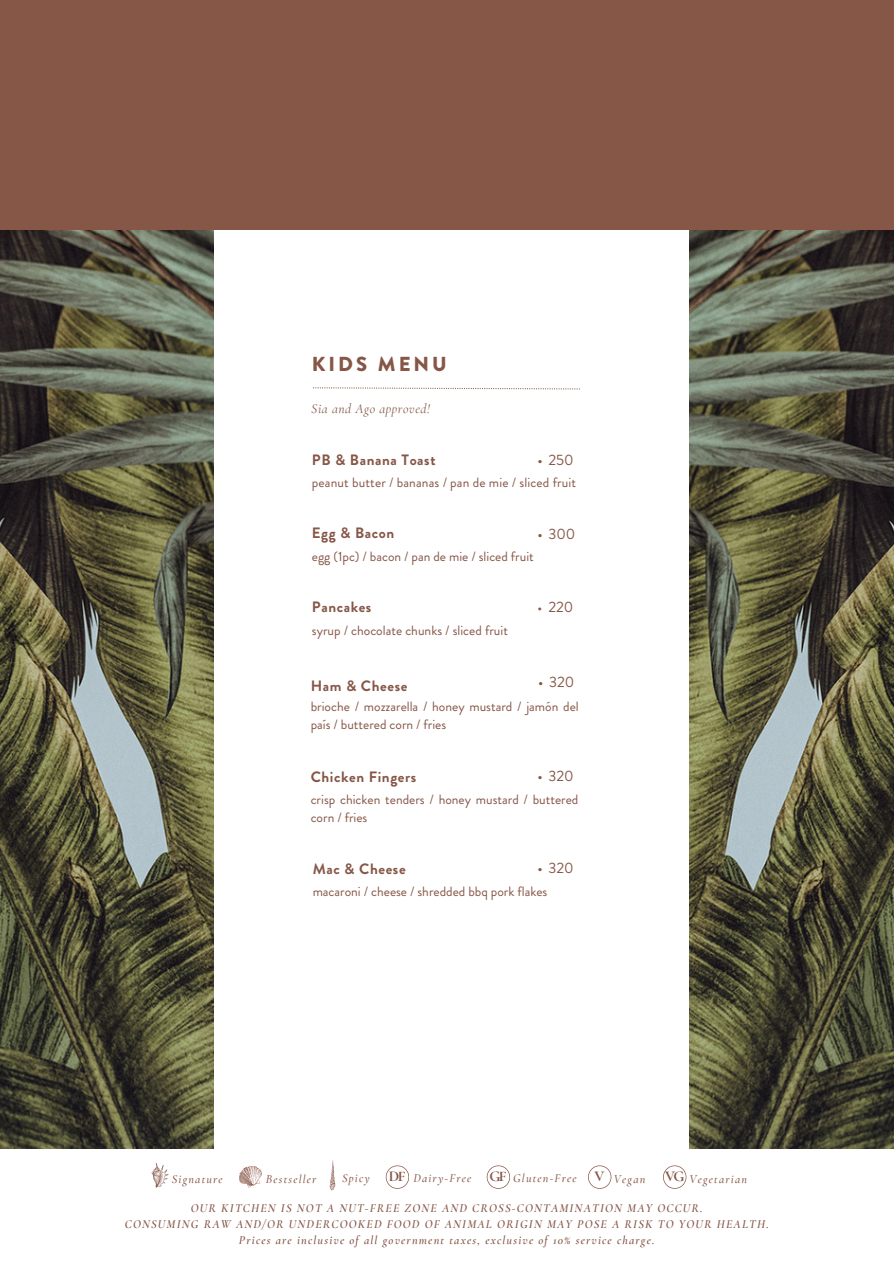
<style>
.page{position:relative;width:894px;height:1264px;background:#fff}
.page>*{position:absolute;margin:0;border:0;box-sizing:border-box;transform-origin:0 0}
.t1{font:900 20.25px "Brandon Grotesque";letter-spacing:.15em;color:#865646}
.t2{font:700 15px "Brandon Grotesque";letter-spacing:.04em;color:#865646}
.t3{font:15px "Brandon Grotesque";color:#865646}
.t4{font:700 15px "Cormorant Garamond";color:#855444}
.t5{font:13.5px/18px "Brandon Grotesque";color:#865646}
.t6{font:italic 13.5px "Cormorant Garamond";letter-spacing:.04em;color:#865646}
.t7{font:italic 600 12px "Cormorant Garamond";letter-spacing:.1em;color:#865646}
.t8{font:italic 500 12px "Cormorant Garamond";letter-spacing:.1em;color:#865646}
</style>
<div class="page">
<img style="left:689px;top:229px;width:204px;height:919px">
<img style="left:0;top:229px;width:214px;height:919px">
<div style="left:0;top:0;width:893px;height:229px;background:#865646"></div>
<svg style="left:313px;top:387px;width:266px;height:2px"></svg>
<img style="left:151px;top:1163px;width:18px;height:25px">
<img style="left:239px;top:1166px;width:23px;height:22px">
<svg style="left:486px;top:1165px;width:24px;height:23px"></svg>
<svg style="left:588px;top:1165px;width:23px;height:23px"></svg>
<svg style="left:385px;top:1165px;width:24px;height:23px"></svg>
<img style="left:329px;top:1160px;width:7px;height:31px">
<svg style="left:663px;top:1165px;width:23px;height:23px"></svg>
<h4 class="t1" style="left:312px;top:350px;width:136px">KIDS MENU</h4>
<p class="t6" style="left:311px;top:400px;width:120px">Sia and Ago approved!</p>
<h3 class="t2" style="left:312px;top:449px;width:125px">PB &amp; Banana Toast</h3>
<p class="t5" style="left:312px;top:473px;width:266px">peanut butter / bananas / pan de mie / sliced fruit</p>
<h2 class="t3" style="left:537px;top:449px;width:38px">• 250</h2>
<h1 class="t2" style="left:312px;top:522px;width:84px">Egg &amp; Bacon</h1>
<h4 class="t5" style="left:312px;top:547px;width:223px">egg (1pc) / bacon / pan de mie / sliced fruit</h4>
<h2 class="t3" style="left:537px;top:523px;width:39px">• 300</h2>
<h4 class="t2" style="left:312px;top:596px;width:61px">Pancakes</h4>
<h3 class="t5" style="left:312px;top:621px;width:197px">syrup / chocolate chunks / sliced fruit</h3>
<p class="t5" style="left:537px;top:599px;width:6px">•</p>
<p class="t3" style="left:548px;top:596px;width:27px">220</p>
<p class="t3" style="left:538px;top:671px;width:38px">• 320</p>
<h4 class="t2" style="left:310px;top:675px;width:98px">Ham &amp; Cheese</h4>
<h4 class="t5" style="left:310px;top:697px;width:269px">brioche / mozzarella / honey mustard / jamón del país / buttered corn / fries</h4>
<p class="t3" style="left:537px;top:765px;width:38px">• 320</p>
<h3 class="t2" style="left:310px;top:765px;width:107px">Chicken Fingers</h3>
<p class="t5" style="left:310px;top:790px;width:269px">crisp chicken tenders / honey mustard / buttered corn / fries</p>
<p class="t3" style="left:537px;top:857px;width:38px">• 320</p>
<p class="t2" style="left:312px;top:858px;width:94px">Mac &amp; Cheese</p>
<p class="t5" style="left:312px;top:882px;width:236px">macaroni / cheese / shredded bbq pork flakes</p>
<h4 class="t8" style="left:172px;top:1172px;width:53px">Signature</h4>
<p class="t8" style="left:266px;top:1171px;width:52px">Bestseller</p>
<h4 class="t8" style="left:342px;top:1170px;width:29px">Spicy</h4>
<h4 class="t4" style="left:388px;top:1167px;width:18px">DF</h4>
<h4 class="t8" style="left:413px;top:1170px;width:59px">Dairy-Free</h4>
<p class="t4" style="left:489px;top:1167px;width:19px">GF</p>
<h4 class="t8" style="left:513px;top:1170px;width:65px">Gluten-Free</h4>
<h3 class="t4" style="left:594px;top:1167px;width:11px">V</h3>
<h4 class="t8" style="left:613px;top:1171px;width:33px">Vegan</h4>
<h3 class="t4" style="left:665px;top:1167px;width:21px">VG</h3>
<h3 class="t8" style="left:689px;top:1171px;width:59px">Vegetarian</h3>
<h4 class="t7" style="left:191px;top:1200px;width:513px">OUR KITCHEN IS NOT A NUT-FREE ZONE AND CROSS-CONTAMINATION MAY OCCUR.</h4>
<p class="t7" style="left:125px;top:1216px;width:645px">CONSUMING RAW AND/OR UNDERCOOKED FOOD OF ANIMAL ORIGIN MAY POSE A RISK TO YOUR HEALTH.</p>
<p class="t7" style="left:239px;top:1232px;width:417px">Prices are inclusive of all government taxes, exclusive of 10% service charge.</p>
</div>
